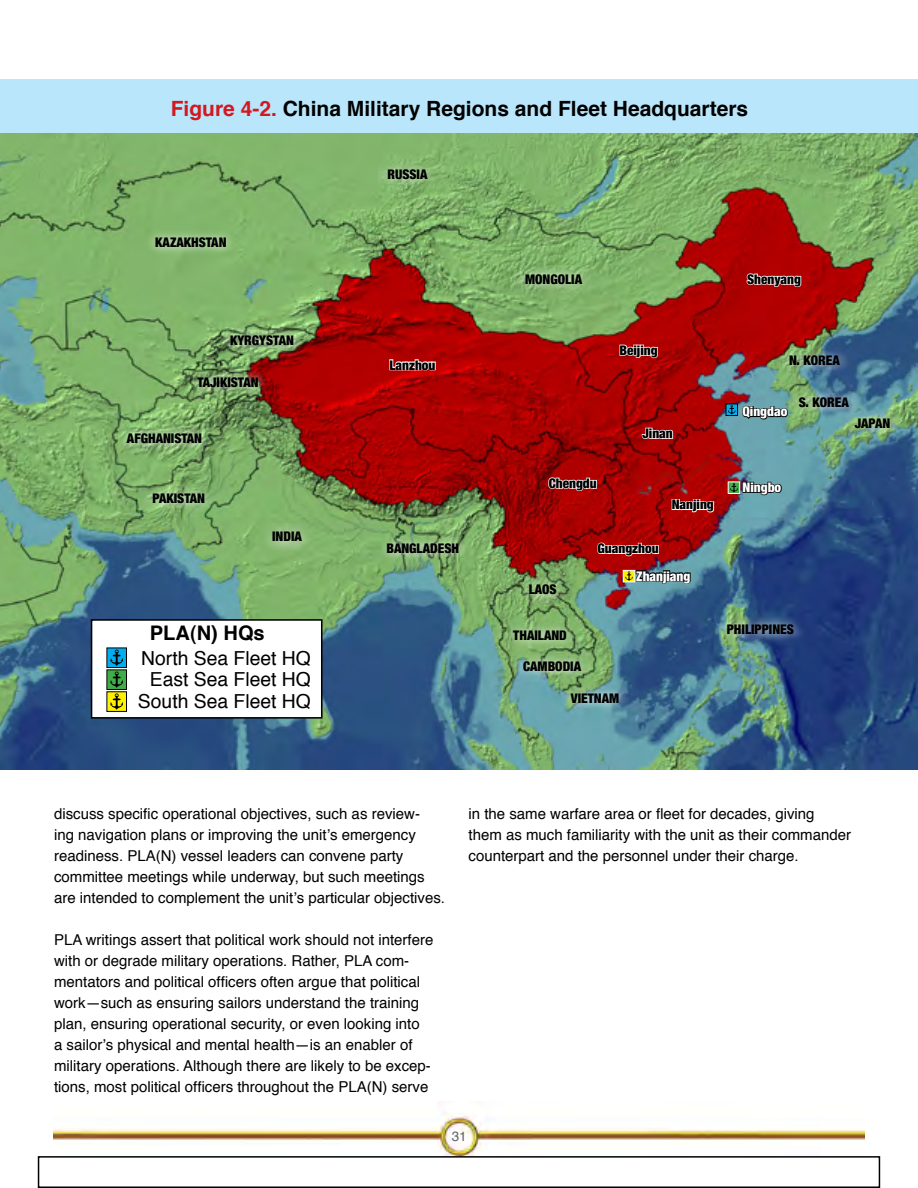
<style>
.page{position:relative;width:918px;height:1188px;background:#fff}
.page>*{position:absolute;margin:0;border:0;box-sizing:border-box;transform-origin:0 0}
.t1{font:700 21px "Helvetica";color:#000}
.t2{font:700 20.1px "Helvetica";color:#000}
.t3{font:19.35px/21.8px "Helvetica";color:#000;text-align:right}
.t4{font:15px/21px "Helvetica";color:#000}
.t5{font:13.5px "Helvetica";color:#636466}
.t6{font:900 condensed 13.2px "Helvetica Neue";color:#000}
.t7{font:900 condensed 13.2px "Helvetica Neue";color:#fff}
.s1{color:#d31820}
</style>
<div class="page">
<img style="left:54px;top:1101px;width:810px;height:55px">
<div style="left:0;top:79px;width:918px;height:59px;background:#b9e6fa"></div>
<img style="left:0;top:134px;width:918px;height:636px">
<svg style="left:745px;top:272px;width:57px;height:32px"></svg>
<svg style="left:619px;top:344px;width:40px;height:15px"></svg>
<svg style="left:388px;top:358px;width:49px;height:14px"></svg>
<svg style="left:547px;top:476px;width:51px;height:16px"></svg>
<svg style="left:596px;top:541px;width:64px;height:16px"></svg>
<div style="left:146px;top:229px;width:90px;height:28px;background:#fff;opacity:.75"></div>
<div style="left:378px;top:161px;width:58px;height:27px;background:#fff;opacity:.75"></div>
<div style="left:221px;top:327px;width:82px;height:29px;background:#fff;opacity:.75"></div>
<div style="left:188px;top:369px;width:79px;height:28px;background:#fff;opacity:.75"></div>
<div style="left:117px;top:425px;width:95px;height:29px;background:#fff;opacity:.75"></div>
<div style="left:143px;top:485px;width:72px;height:28px;background:#fff;opacity:.75"></div>
<div style="left:263px;top:523px;width:48px;height:29px;background:#fff;opacity:.75"></div>
<div style="left:377px;top:535px;width:92px;height:29px;background:#fff;opacity:.75"></div>
<div style="left:516px;top:266px;width:76px;height:28px;background:#fff;opacity:.75"></div>
<div style="left:519px;top:576px;width:47px;height:28px;background:#fff;opacity:.75"></div>
<div style="left:504px;top:622px;width:72px;height:28px;background:#fff;opacity:.75"></div>
<div style="left:514px;top:653px;width:76px;height:29px;background:#fff;opacity:.75"></div>
<div style="left:561px;top:685px;width:68px;height:28px;background:#fff;opacity:.75"></div>
<div style="left:717px;top:616px;width:86px;height:29px;background:#fff;opacity:.75"></div>
<div style="left:845px;top:410px;width:54px;height:29px;background:#fff;opacity:.75"></div>
<div style="left:780px;top:347px;width:69px;height:29px;background:#fff;opacity:.75"></div>
<div style="left:789px;top:389px;width:69px;height:29px;background:#fff;opacity:.75"></div>
<svg style="left:671px;top:492px;width:44px;height:25px"></svg>
<svg style="left:641px;top:427px;width:33px;height:13px"></svg>
<svg style="left:741px;top:405px;width:48px;height:16px"></svg>
<div style="left:726px;top:404px;width:12px;height:12px;border:1px solid #000"></div>
<svg style="left:728px;top:482px;width:2px;height:12px"></svg>
<svg style="left:623px;top:570px;width:2px;height:12px"></svg>
<svg style="left:728px;top:405px;width:7px;height:10px"></svg>
<svg style="left:730px;top:475px;width:53px;height:25px"></svg>
<svg style="left:625px;top:569px;width:66px;height:16px"></svg>
<div style="left:92px;top:620px;width:230px;height:98px;background:#fff"></div>
<div style="left:91px;top:619px;width:232px;height:100px;border:2px solid #000"></div>
<div style="left:107px;top:648px;width:20px;height:20px;background:#00aeef"></div>
<div style="left:106px;top:647px;width:21px;height:21px;border:1px solid #000"></div>
<svg style="left:110px;top:650px;width:13px;height:16px"></svg>
<div style="left:107px;top:670px;width:20px;height:19px;background:#41ad49"></div>
<div style="left:106px;top:669px;width:21px;height:21px;border:1px solid #000"></div>
<div style="left:107px;top:692px;width:20px;height:19px;background:#fff200"></div>
<div style="left:106px;top:691px;width:21px;height:21px;border:1px solid #000"></div>
<svg style="left:110px;top:672px;width:13px;height:38px"></svg>
<div style="left:38px;top:1156px;width:842px;height:32px;border:2px solid #000"></div>
<h1 class="t1" style="left:171px;top:91px;width:579px"><span class="s1">Figure 4-2.</span> China Military Regions and Fleet Headquarters</h1>
<p class="t6" style="left:155px;top:234px;width:73px">KAZAKHSTAN</p>
<p class="t6" style="left:230px;top:332px;width:65px">KYRGYSTAN</p>
<p class="t6" style="left:197px;top:374px;width:63px">TAJIKISTAN</p>
<p class="t6" style="left:127px;top:430px;width:77px">AFGHANISTAN</p>
<p class="t6" style="left:152px;top:490px;width:54px">PAKISTAN</p>
<p class="t6" style="left:272px;top:528px;width:31px">INDIA</p>
<h2 class="t2" style="left:150px;top:617px;width:116px">PLA(N) HQs</h2>
<p class="t3" style="left:138px;top:648px;width:174px">North Sea Fleet HQ<br>East Sea Fleet HQ<br>South Sea Fleet HQ</p>
<p class="t6" style="left:387px;top:166px;width:42px">RUSSIA</p>
<p class="t6" style="left:389px;top:357px;width:48px">Lanzhou</p>
<p class="t6" style="left:386px;top:540px;width:74px">BANGLADESH</p>
<p class="t6" style="left:525px;top:271px;width:59px">MONGOLIA</p>
<p class="t6" style="left:747px;top:271px;width:55px">Shenyang</p>
<p class="t6" style="left:620px;top:342px;width:40px">Beijing</p>
<p class="t6" style="left:643px;top:425px;width:32px">Jinan</p>
<p class="t6" style="left:789px;top:353px;width:52px">N. KOREA</p>
<p class="t6" style="left:799px;top:394px;width:51px">S. KOREA</p>
<p class="t7" style="left:743px;top:403px;width:46px">Qingdao</p>
<p class="t6" style="left:855px;top:415px;width:37px">JAPAN</p>
<p class="t6" style="left:549px;top:475px;width:50px">Chengdu</p>
<p class="t6" style="left:598px;top:540px;width:63px">Guangzhou</p>
<p class="t6" style="left:672px;top:496px;width:44px">Nanjing</p>
<p class="t6" style="left:529px;top:581px;width:30px">LAOS</p>
<p class="t6" style="left:513px;top:627px;width:55px">THAILAND</p>
<p class="t6" style="left:523px;top:658px;width:60px">CAMBODIA</p>
<p class="t6" style="left:571px;top:690px;width:50px">VIETNAM</p>
<p class="t7" style="left:636px;top:568px;width:56px">Zhanjiang</p>
<p class="t7" style="left:743px;top:479px;width:40px">Ningbo</p>
<p class="t6" style="left:727px;top:621px;width:69px">PHILIPPINES</p>
<p class="t4" style="left:54px;top:804px;width:393px">discuss specific operational objectives, such as review-<br>ing navigation plans or improving the unit’s emergency readiness. PLA(N) vessel leaders can convene party committee meetings while underway, but such meetings are intended to complement the unit’s particular objectives.</p>
<p class="t4" style="left:54px;top:930px;width:381px">PLA writings assert that political work should not interfere with or degrade military operations. Rather, PLA com&shy;mentators and political officers often argue that political work—such as ensuring sailors understand the training plan, ensuring operational security, or even looking into<br>a sailor’s physical and mental health—is an enabler of military operations. Although there are likely to be excep&shy;tions, most political officers throughout the PLA(N) serve</p>
<p class="t4" style="left:469px;top:804px;width:384px">in the same warfare area or fleet for decades, giving them as much familiarity with the unit as their commander counterpart and the personnel under their charge.</p>
<p class="t5" style="left:452px;top:1126px;width:16px">31</p>
</div>
